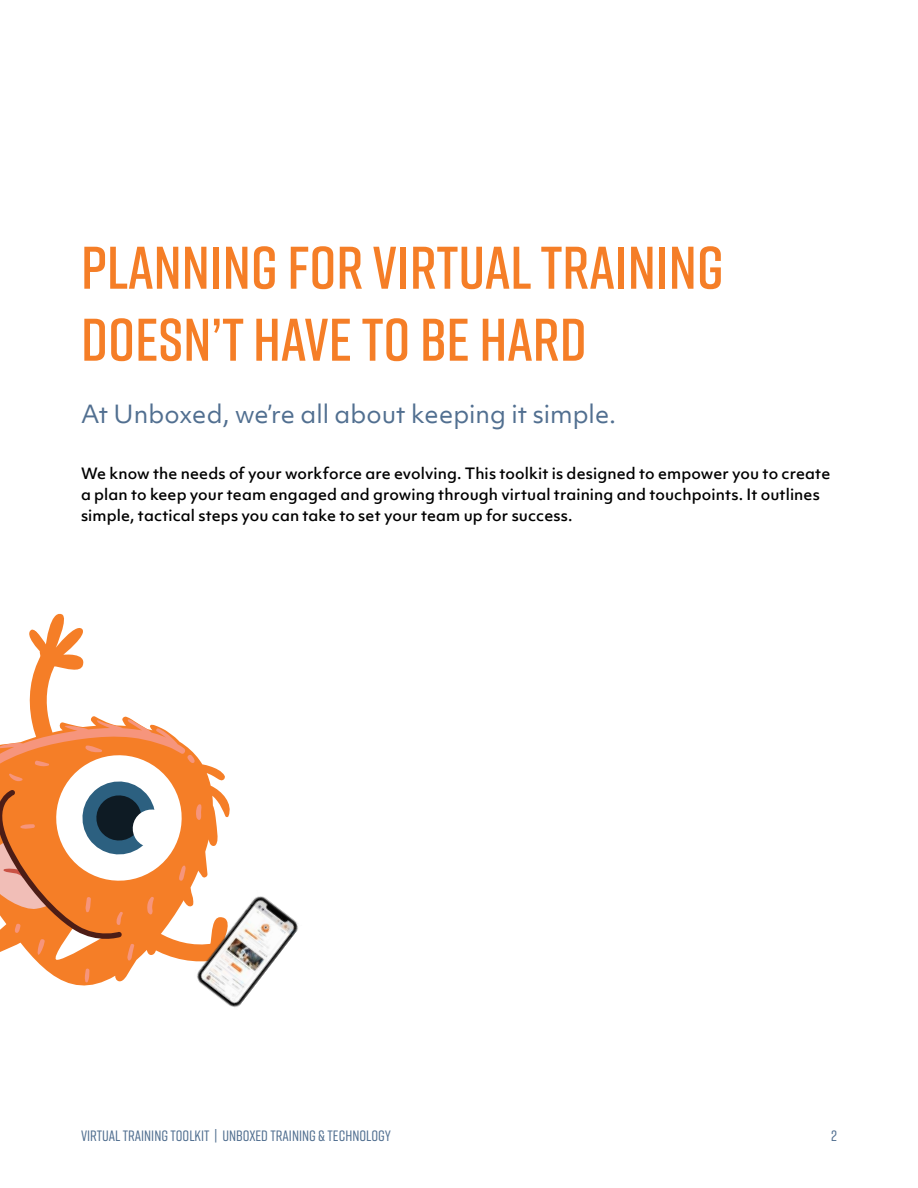
<style>
.page{position:relative;width:918px;height:1188px;background:#fff}
.page>*{position:absolute;margin:0;border:0;box-sizing:border-box;transform-origin:0 0}
.t1{font:600 60px/72px "Rift";color:#f57e27}
.t2{font:24px "Objektiv Mk 1";color:#516f90}
.t3{font:500 15px/21px "Objektiv Mk 1";letter-spacing:.005em;color:#000}
.t4{font:500 15px "Rift";color:#516f90}
</style>
<div class="page">
<svg style="left:0;top:613px;width:230px;height:370px"></svg>
<img style="left:161px;top:862px;width:137px;height:146px">
<h1 class="t1" style="left:81px;top:230px;width:644px">PLANNING FOR VIRTUAL TRAINING<br>DOESN’T HAVE TO BE HARD</h1>
<h2 class="t2" style="left:81px;top:398px;width:537px">At Unboxed, we’re all about keeping it simple.</h2>
<p class="t3" style="left:81px;top:462px;width:751px">We know the needs of your workforce are evolving. This toolkit is designed to empower you to create a plan to keep your team engaged and growing through virtual training and touchpoints. It outlines simple, tactical steps you can take to set your team up for success.</p>
<p class="t4" style="left:81px;top:1126px;width:312px">VIRTUAL TRAINING TOOLKIT | UNBOXED TRAINING &amp; TECHNOLOGY</p>
<p class="t4" style="left:831px;top:1125px;width:7px">2</p>
</div>
